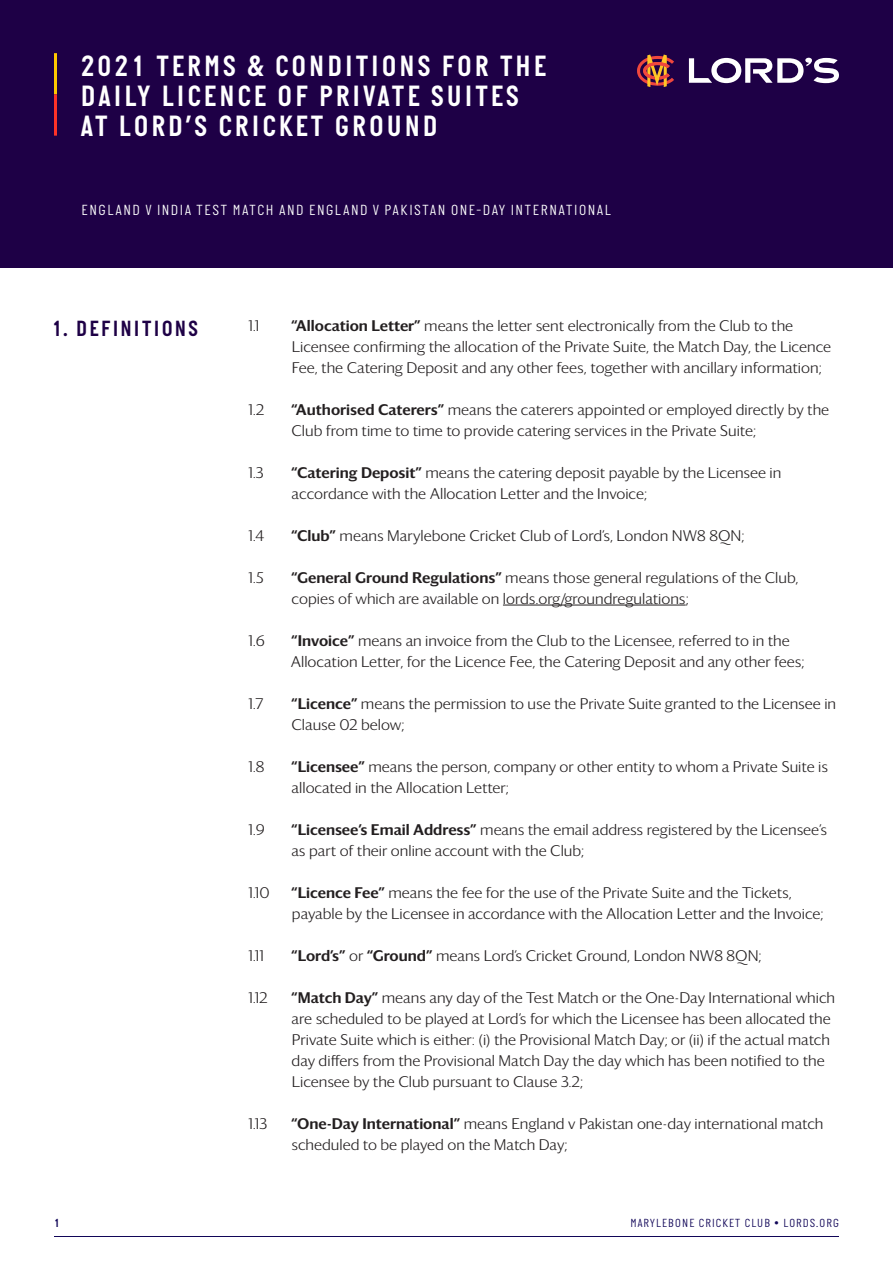
<style>
.page{position:relative;width:893px;height:1263px;background:#fff}
.page>*{position:absolute;margin:0;border:0;box-sizing:border-box;transform-origin:0 0}
.t1{font:600 30px/30px "Italian Plate No 2";letter-spacing:.1em;color:#fff}
.Sub_header{font:600 22.5px "Italian Plate No 2";letter-spacing:.1em;color:#1e0046}
.Normal__Web{font:300 15px/21px "Darby Sans";color:#231f20}
.t2{font:300 15px "Italian Plate No 2";letter-spacing:.12em;color:#fff}
.t3{font:300 12px "Italian Plate No 2";letter-spacing:.1em;color:#110658}
.t4{font:600 12px "Italian Plate No 2";color:#110658}
.s1{font-weight:500}
</style>
<div class="page">
<hr style="left:54px;top:1236px;width:785px;height:1px;background:#110658">
<div style="left:0;top:0;width:893px;height:268px;background:#1e0046"></div>
<hr style="left:54px;top:53px;width:3px;height:41px;background:#ffc800">
<hr style="left:54px;top:94px;width:3px;height:42px;background:#ff3228">
<svg style="left:689px;top:58px;width:150px;height:25px"></svg>
<svg style="left:637px;top:55px;width:37px;height:32px"></svg>
<hr style="left:503px;top:605px;width:183px;height:1px;background:#231f20">
<p class="t1" style="left:81px;top:50px;width:467px">2021 TERMS &amp; CONDITIONS FOR THE<br>DAILY LICENCE OF PRIVATE SUITES<br>AT LORD’S CRICKET GROUND</p>
<p class="t2" style="left:82px;top:202px;width:531px">ENGLAND V INDIA TEST MATCH AND ENGLAND V PAKISTAN ONE-DAY INTERNATIONAL</p>
<p class="Sub_header" style="left:52px;top:316px;width:148px">1. DEFINITIONS</p>
<p class="Normal__Web" style="left:248px;top:314px;width:12px">1.1</p>
<p class="Normal__Web" style="left:291px;top:314px;width:541px"><span class="s1">“Allocation Letter”</span> means the letter sent electronically from the Club to the<br>Licensee confirming the allocation of the Private Suite, the Match Day, the Licence<br>Fee, the Catering Deposit and any other fees, together with ancillary information;</p>
<p class="Normal__Web" style="left:248px;top:398px;width:17px">1.2</p>
<p class="Normal__Web" style="left:291px;top:398px;width:539px"><span class="s1">“Authorised Caterers”</span> means the caterers appointed or employed directly by the<br>Club from time to time to provide catering services in the Private Suite;</p>
<p class="Normal__Web" style="left:248px;top:461px;width:17px">1.3</p>
<p class="Normal__Web" style="left:291px;top:461px;width:492px"><span class="s1">“Catering Deposit”</span> means the catering deposit payable by the Licensee in accordance with the Allocation Letter and the Invoice;</p>
<p class="Normal__Web" style="left:248px;top:524px;width:17px">1.4</p>
<p class="Normal__Web" style="left:291px;top:524px;width:455px"><span class="s1">“Club”</span> means Marylebone Cricket Club of Lord’s, London NW8 8QN;</p>
<p class="Normal__Web" style="left:248px;top:566px;width:17px">1.5</p>
<p class="Normal__Web" style="left:291px;top:566px;width:509px"><span class="s1">“General Ground Regulations”</span> means those general regulations of the Club, copies of which are available on lords.org/groundregulations;</p>
<p class="Normal__Web" style="left:248px;top:629px;width:18px">1.6</p>
<p class="Normal__Web" style="left:291px;top:629px;width:515px"><span class="s1">“Invoice”</span> means an invoice from the Club to the Licensee, referred to in the<br>Allocation Letter, for the Licence Fee, the Catering Deposit and any other fees;</p>
<p class="Normal__Web" style="left:248px;top:692px;width:17px">1.7</p>
<p class="Normal__Web" style="left:291px;top:692px;width:546px"><span class="s1">“Licence”</span> means the permission to use the Private Suite granted to the Licensee in<br>Clause 02 below;</p>
<p class="Normal__Web" style="left:248px;top:755px;width:18px">1.8</p>
<p class="Normal__Web" style="left:291px;top:755px;width:538px"><span class="s1">“Licensee”</span> means the person, company or other entity to whom a Private Suite is allocated in the Allocation Letter;</p>
<p class="Normal__Web" style="left:248px;top:818px;width:18px">1.9</p>
<p class="Normal__Web" style="left:291px;top:818px;width:537px"><span class="s1">“Licensee’s Email Address”</span> means the email address registered by the Licensee’s as part of their online account with the Club;</p>
<p class="Normal__Web" style="left:248px;top:881px;width:23px">1.10</p>
<p class="Normal__Web" style="left:291px;top:881px;width:534px"><span class="s1">“Licence Fee”</span> means the fee for the use of the Private Suite and the Tickets, payable by the Licensee in accordance with the Allocation Letter and the Invoice;</p>
<p class="Normal__Web" style="left:248px;top:944px;width:17px">1.11</p>
<p class="Normal__Web" style="left:291px;top:944px;width:472px"><span class="s1">“Lord’s”</span> or <span class="s1">“Ground”</span> means Lord’s Cricket Ground, London NW8 8QN;</p>
<p class="Normal__Web" style="left:248px;top:986px;width:21px">1.12</p>
<p class="Normal__Web" style="left:291px;top:986px;width:545px"><span class="s1">“Match Day”</span> means any day of the Test Match or the One-Day International which are scheduled to be played at Lord’s for which the Licensee has been allocated the Private Suite which is either: (i) the Provisional Match Day; or (ii) if the actual match day differs from the Provisional Match Day the day which has been notified to the Licensee by the Club pursuant to Clause 3.2;</p>
<p class="Normal__Web" style="left:248px;top:1112px;width:20px">1.13</p>
<p class="Normal__Web" style="left:291px;top:1112px;width:534px"><span class="s1">“One-Day International”</span> means England v Pakistan one-day international match scheduled to be played on the Match Day;</p>
<p class="t4" style="left:54px;top:1216px;width:7px">1</p>
<p class="t3" style="left:630px;top:1216px;width:210px">MARYLEBONE CRICKET CLUB • LORDS.ORG</p>
</div>
